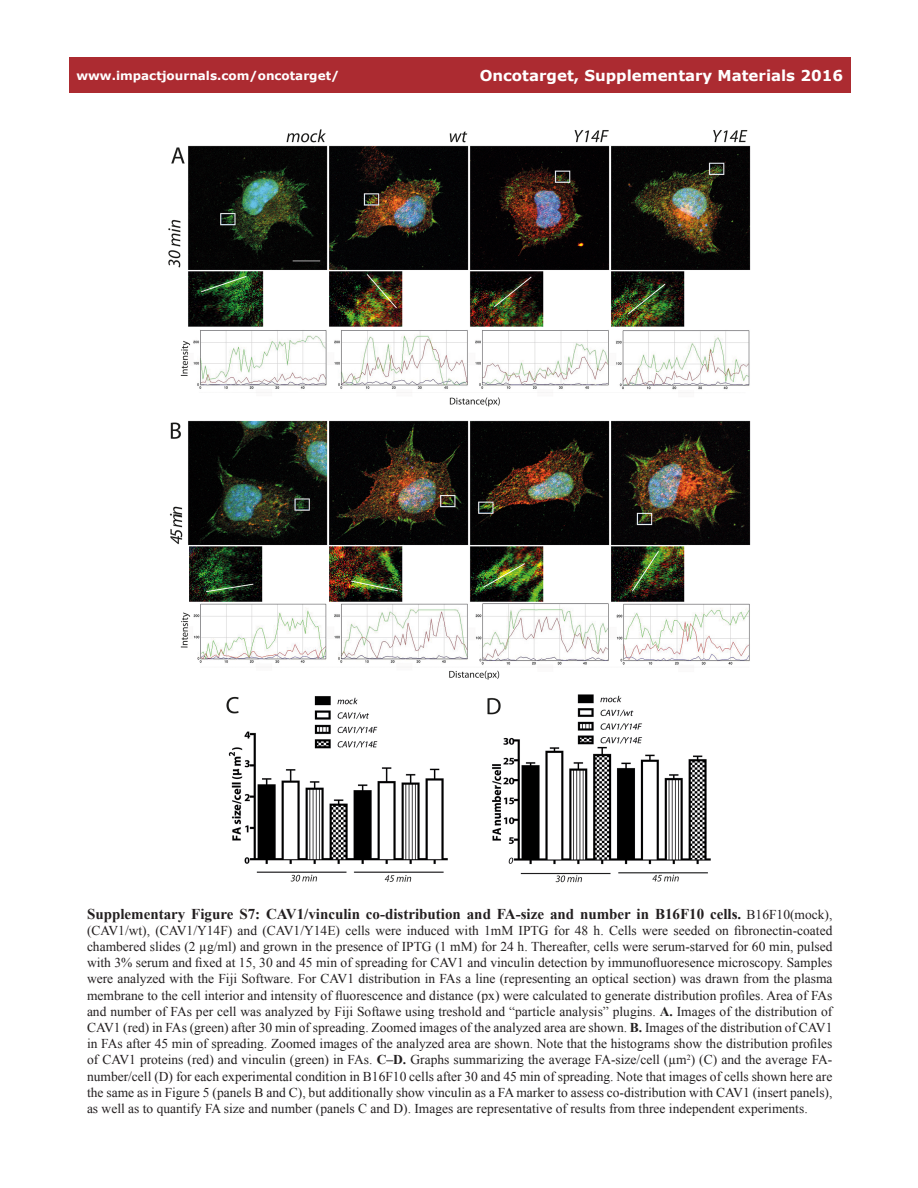
<style>
.page{position:relative;width:918px;height:1188px;background:#fff}
.page>*{position:absolute;margin:0;border:0;box-sizing:border-box;transform-origin:0 0}
.figuretext{font:700 15px "Times New Roman";color:#231f20}
.t1{font:700 15px "Verdana";color:#fff}
.figuretext-2{font:13.5px/16.2px "Times New Roman";color:#231f20;text-align:justify}
.t2{font:700 12px "Verdana";color:#fff}
.s1{font-weight:400;font-size:13.5px}
.s2{font-weight:700}
</style>
<div class="page">
<div style="left:69px;top:57px;width:781px;height:36px;background:#ac2b31"></div>
<img style="left:168px;top:129px;width:583px;height:754px">
<p class="t2" style="left:76px;top:67px;width:264px">www.impactjournals.com/oncotarget/</p>
<p class="t1" style="left:480px;top:65px;width:365px">Oncotarget, Supplementary Materials 2016</p>
<p class="figuretext" style="left:87px;top:903px;width:747px">Supplementary Figure S7: CAV1/vinculin co-distribution and FA-size and number in B16F10 cells. <span class="s1">B16F10(mock),</span></p>
<p class="figuretext-2" style="left:87px;top:922px;width:747px">(CAV1/wt), (CAV1/Y14F) and (CAV1/Y14E) cells were induced with 1mM IPTG for 48 h. Cells were seeded on fibronectin-coated chambered slides (2 µg/ml) and grown in the presence of IPTG (1 mM) for 24 h. Thereafter, cells were serum-starved for 60 min, pulsed with 3% serum and fixed at 15, 30 and 45 min of spreading for CAV1 and vinculin detection by immunofluoresence microscopy. Samples were analyzed with the Fiji Software. For CAV1 distribution in FAs a line (representing an optical section) was drawn from the plasma membrane to the cell interior and intensity of fluorescence and distance (px) were calculated to generate distribution profiles. Area of FAs and number of FAs per cell was analyzed by Fiji Softawe using treshold and “particle analysis” plugins. <span class="s2">A.</span> Images of the distribution of CAV1 (red) in FAs (green) after 30 min of spreading. Zoomed images of the analyzed area are shown. <span class="s2">B.</span> Images of the distribution of CAV1 in FAs after 45 min of spreading. Zoomed images of the analyzed area are shown. Note that the histograms show the distribution profiles of CAV1 proteins (red) and vinculin (green) in FAs. <span class="s2">C–D.</span> Graphs summarizing the average FA-size/cell (µm<sup>2</sup>) (C) and the average FA&shy;number/cell (D) for each experimental condition in B16F10 cells after 30 and 45 min of spreading. Note that images of cells shown here are the same as in Figure 5 (panels B and C), but additionally show vinculin as a FA marker to assess co-distribution with CAV1 (insert panels), as well as to quantify FA size and number (panels C and D). Images are representative of results from three independent experiments.</p>
</div>
